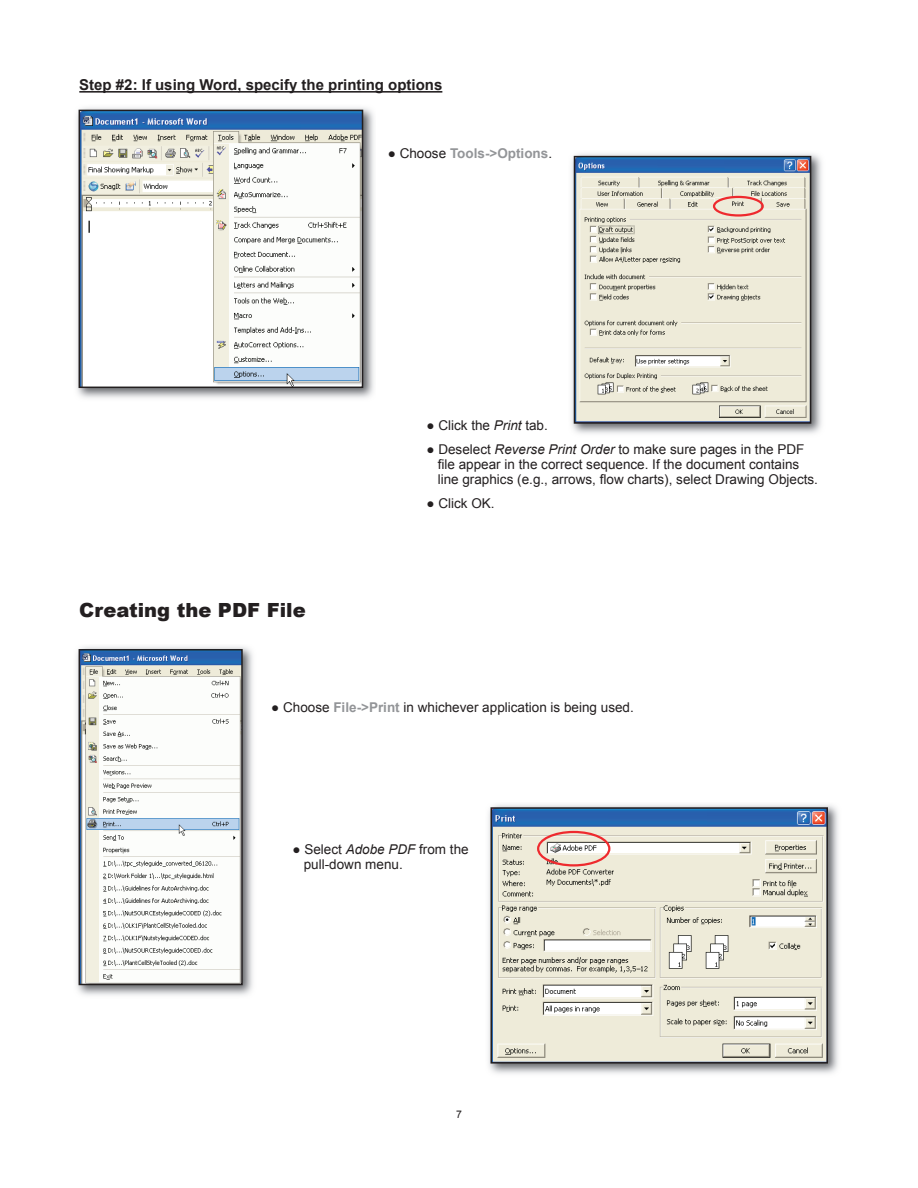
<style>
.page{position:relative;width:918px;height:1188px;background:#fff}
.page>*{position:absolute;margin:0;border:0;box-sizing:border-box;transform-origin:0 0}
.t1{font:900 19.5px "Arial";color:#231f20}
.t2{font:700 15px "Arial";color:#231f20}
.t3{font:13.5px/15px "Arial";color:#231f20}
.t4{font:700 13.5px "Arial";color:#939598}
.t5{font:10.5px "Arial";color:#231f20}
.s1{font-weight:400;color:#231f20}
.s2{font-style:italic}
.s3{font-weight:700;color:#939598}
</style>
<div class="page">
<hr style="left:79px;top:91px;width:363px;height:2px;background:#231f20">
<img style="left:488px;top:804px;width:351px;height:270px">
<img style="left:493px;top:810px;width:332px;height:251px">
<div style="left:490px;top:807px;width:338px;height:257px;border:2px solid #231f20"></div>
<img style="left:76px;top:107px;width:298px;height:291px">
<img style="left:82px;top:113px;width:278px;height:272px">
<div style="left:79px;top:110px;width:284px;height:278px;border:2px solid #231f20"></div>
<img style="left:571px;top:153px;width:251px;height:281px">
<img style="left:577px;top:159px;width:231px;height:262px">
<div style="left:574px;top:156px;width:237px;height:268px;border:2px solid #231f20"></div>
<img style="left:76px;top:646px;width:177px;height:350px">
<img style="left:82px;top:652px;width:158px;height:330px">
<div style="left:79px;top:649px;width:164px;height:336px;border:2px solid #231f20"></div>
<div style="left:713px;top:196px;width:51px;height:21px;border:2px solid #ee2a2e;border-radius:50%"></div>
<div style="left:537px;top:831px;width:73px;height:36px;border:2px solid #ee2a2e;border-radius:50%"></div>
<p class="t2" style="left:79px;top:75px;width:365px">Step #2: If using Word, specify the printing options</p>
<p class="t4" style="left:388px;top:145px;width:166px"><span class="s1">● Choose</span> Tools-&gt;Options<span class="s1">.</span></p>
<h1 class="t1" style="left:79px;top:596px;width:228px">Creating the PDF File</h1>
<p class="t3" style="left:426px;top:418px;width:123px">● Click the <span class="s2">Print</span> tab.</p>
<p class="t3" style="left:438px;top:442px;width:382px;text-indent:-11px">● Deselect <span class="s2">Reverse Print Order</span> to make sure pages in the PDF file appear in the correct sequence. If the document contains line graphics (e.g., arrows, flow charts), select Drawing Objects.</p>
<p class="t3" style="left:426px;top:496px;width:70px">● Click OK.</p>
<p class="t3" style="left:271px;top:700px;width:364px">● Choose <span class="s3">File-&gt;Print</span> in whichever application is being used.</p>
<p class="t3" style="left:304px;top:842px;width:166px;text-indent:-11px">● Select <span class="s2">Adobe PDF</span> from the pull-down menu.</p>
<p class="t5" style="left:456px;top:1107px;width:7px">7</p>
</div>
